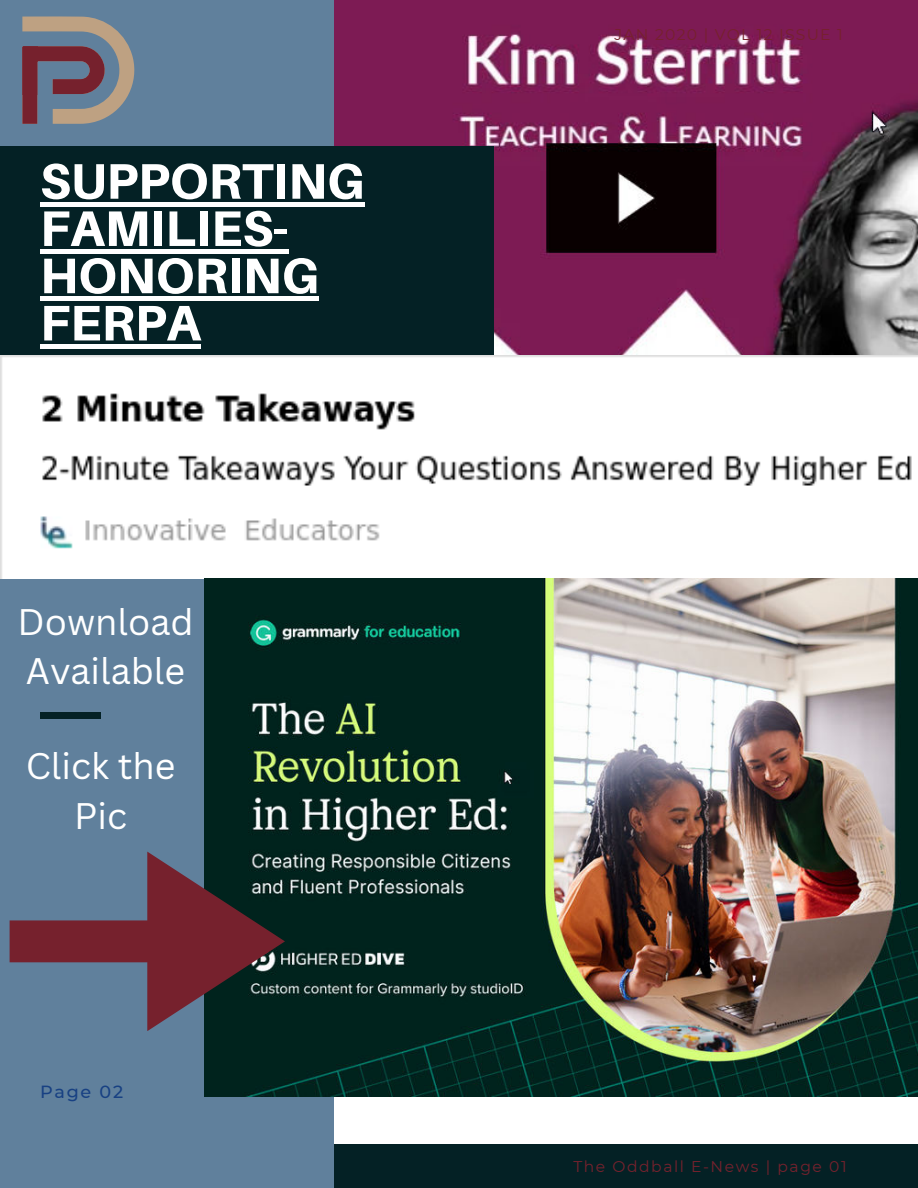
<style>
.page{position:relative;width:918px;height:1188px;background:#fff}
.page>*{position:absolute;margin:0;border:0;box-sizing:border-box;transform-origin:0 0}
.t1{font:800 50.1px/47.2px "Aileron";color:#fff}
.t2{font:36px/49.5px "Canva Sans";color:#fff}
.t3{font:500 17.55px "Montserrat";letter-spacing:.1em;color:#184183}
.t4{font:15.6px "Montserrat";letter-spacing:.1em;color:#76212d}
.t5{font:15.6px "Montserrat";letter-spacing:.08em;color:#76212d}
</style>
<div class="page">
<img style="left:333px;top:0;width:585px;height:355px">
<div style="left:330px;top:1144px;width:588px;height:44px;background:#042125"></div>
<div style="left:0;top:0;width:333px;height:1188px;background:#60809c"></div>
<div style="left:0;top:146px;width:493px;height:209px;background:#042125"></div>
<div style="left:40px;top:202px;width:324px;height:5px;background:#fff"></div>
<div style="left:40px;top:249px;width:249px;height:5px;background:#fff"></div>
<hr style="left:40px;top:297px;width:279px;height:4px;background:#fff">
<hr style="left:40px;top:344px;width:161px;height:4px;background:#fff">
<div style="left:40px;top:712px;width:61px;height:6px;background:#042125"></div>
<svg style="left:22px;top:16px;width:113px;height:108px"></svg>
<img style="left:0;top:355px;width:918px;height:224px">
<img style="left:204px;top:579px;width:714px;height:517px">
<svg style="left:10px;top:852px;width:275px;height:179px"></svg>
<p class="t1" style="left:40px;top:158px;width:326px">SUPPORTING<br>FAMILIES-<br>HONORING<br>FERPA</p>
<p class="t2" style="left:17px;top:597px;width:178px">Download<br>Available</p>
<p class="t2" style="left:26px;top:742px;width:151px;text-align:center">Click the<br>Pic</p>
<p class="t3" style="left:40px;top:1080px;width:85px">Page 02</p>
<p class="t5" style="left:615px;top:24px;width:230px">JAN 2020 | VOL 12 ISSUE 1</p>
<p class="t4" style="left:573px;top:1156px;width:275px">The Oddball E-News | page 01</p>
</div>
